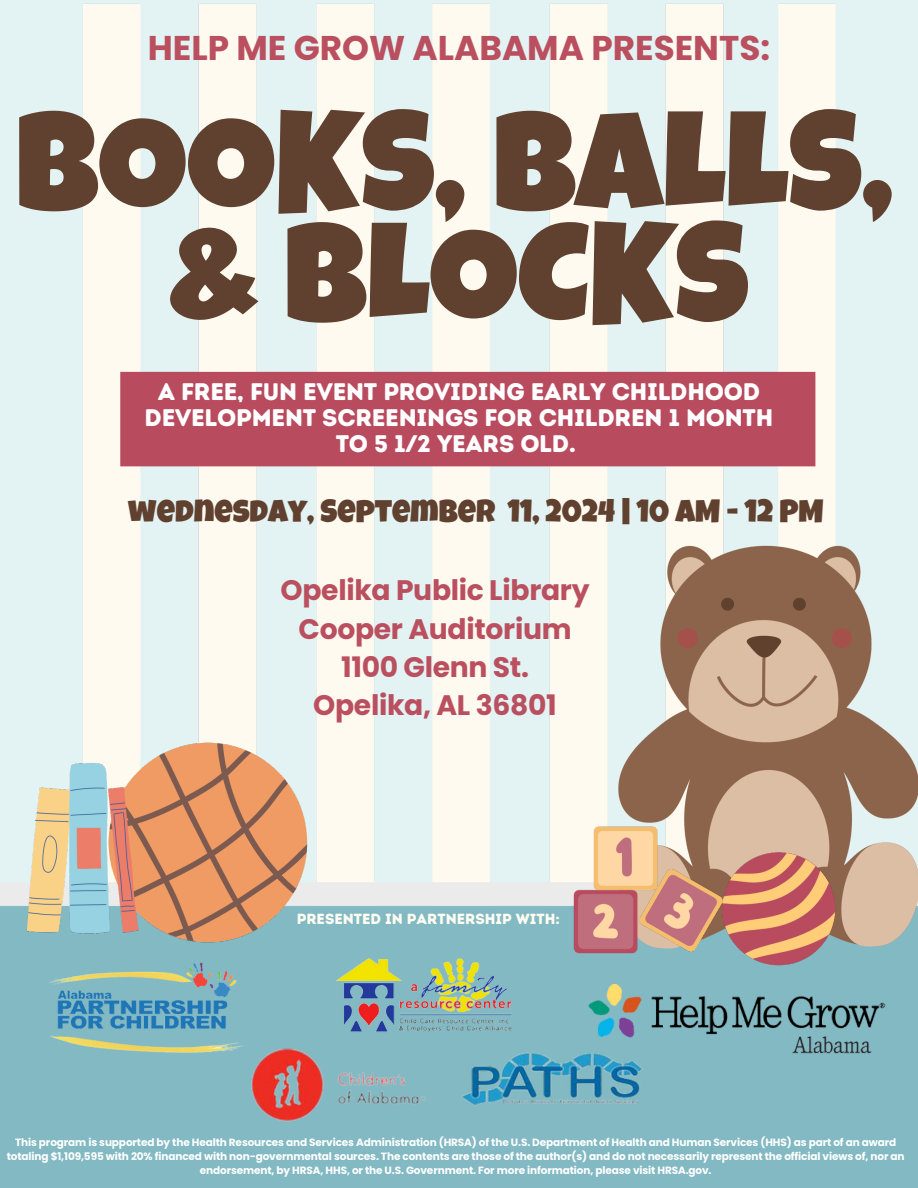
<style>
.page{position:relative;width:918px;height:1188px;background:#fff}
.page>*{position:absolute;margin:0;border:0;box-sizing:border-box;transform-origin:0 0}
.t1{font:139.05px/111.3px "Luckiest Guy";color:#604130;text-align:center}
.t2{font:700 34.35px "Poppins";color:#ba505f}
.t3{font:31.8px "Luckiest Guy";color:#604130}
.t4{font:700 28.2px/38.2px "Poppins";letter-spacing:-.01em;color:#ba505f;text-align:center}
.t5{font:24px/25.8px "Intro Rust Base";letter-spacing:-.01em;color:#fff;text-align:center}
.t6{font:14.7px "Intro Rust Base";color:#fffcf2}
.t7{font:700 10.5px/14px "Poppins";letter-spacing:-.01em;color:#fff;text-align:center}
</style>
<div class="page">
<img style="left:0;top:0;width:918px;height:1188px">
<img style="left:583px;top:985px;width:303px;height:68px">
<img style="left:23px;top:740px;width:287px;height:205px">
<img style="left:570px;top:823px;width:268px;height:145px">
<img style="left:39px;top:963px;width:214px;height:90px">
<img style="left:236px;top:1033px;width:426px;height:97px">
<img style="left:330px;top:957px;width:192px;height:76px">
<p class="t2" style="left:148px;top:24px;width:624px">HELP ME GROW ALABAMA PRESENTS:</p>
<h6 class="t1" style="left:16px;top:126px;width:879px">BOOKS, BALLS, &amp; BLOCKS</h6>
<p class="t5" style="left:145px;top:379px;width:630px">A FREE, FUN EVENT PROVIDING EARLY CHILDHOOD<br>DEVELOPMENT SCREENINGS FOR CHILDREN 1 MONTH<br>TO 5 1/2 YEARS OLD.</p>
<p class="t3" style="left:128px;top:500px;width:697px">WEDNESDAY, SEPTEMBER 11, 2024 | 10 AM - 12 PM</p>
<p class="t4" style="left:281px;top:571px;width:310px">Opelika Public Library<br>Cooper Auditorium<br>1100 Glenn St.<br>Opelika, AL 36801</p>
<p class="t6" style="left:297px;top:910px;width:265px">PRESENTED IN PARTNERSHIP WITH:</p>
<p class="t7" style="left:7px;top:1135px;width:899px">This program is supported by the Health Resources and Services Administration (HRSA) of the U.S. Department of Health and Human Services (HHS) as part of an award totaling $1,109,595 with 20% financed with non-governmental sources. The contents are those of the author(s) and do not necessarily represent the official views of, nor an endorsement, by HRSA, HHS, or the U.S. Government. For more information, please visit HRSA.gov.</p>
</div>
